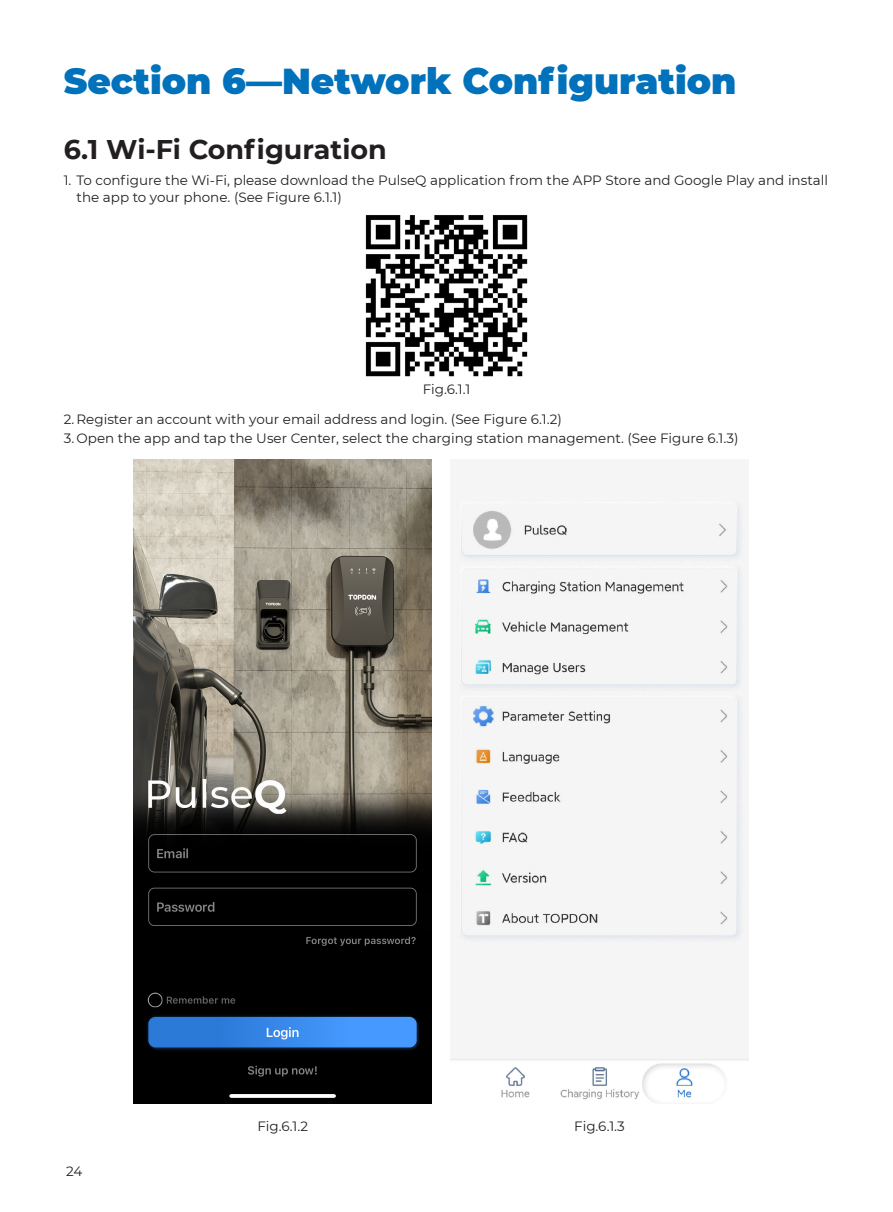
<style>
.page{position:relative;width:893px;height:1212px;background:#fff}
.page>*{position:absolute;margin:0;border:0;box-sizing:border-box;transform-origin:0 0}
.t1{font:900 36px "Montserrat";color:#0071bb}
.t2{font:700 27px "Montserrat";color:#231f20}
.t3{font:13.5px/17.4px "Montserrat";color:#231f20}
</style>
<div class="page">
<img style="left:134px;top:460px;width:298px;height:644px">
<img style="left:451px;top:497px;width:297px;height:606px">
<img style="left:365px;top:215px;width:163px;height:162px">
<p class="t1" style="left:64px;top:55px;width:674px">Section 6—Network Configuration</p>
<p class="t2" style="left:64px;top:130px;width:325px">6.1 Wi-Fi Configuration</p>
<p class="t3" style="left:77px;top:171px;width:753px;text-indent:-13px">1. To configure the Wi-Fi, please download the PulseQ application from the APP Store and Google Play and install the app to your phone. (See Figure 6.1.1)</p>
<p class="t3" style="left:423px;top:380px;width:49px">Fig.6.1.1</p>
<p class="t3" style="left:64px;top:410px;width:500px">2.Register an account with your email address and login. (See Figure 6.1.2)</p>
<p class="t3" style="left:64px;top:429px;width:676px">3. Open the app and tap the User Center, select the charging station management. (See Figure 6.1.3)</p>
<p class="t3" style="left:66px;top:1162px;width:18px">24</p>
<p class="t3" style="left:257px;top:1117px;width:52px">Fig.6.1.2</p>
<p class="t3" style="left:574px;top:1117px;width:52px">Fig.6.1.3</p>
</div>
